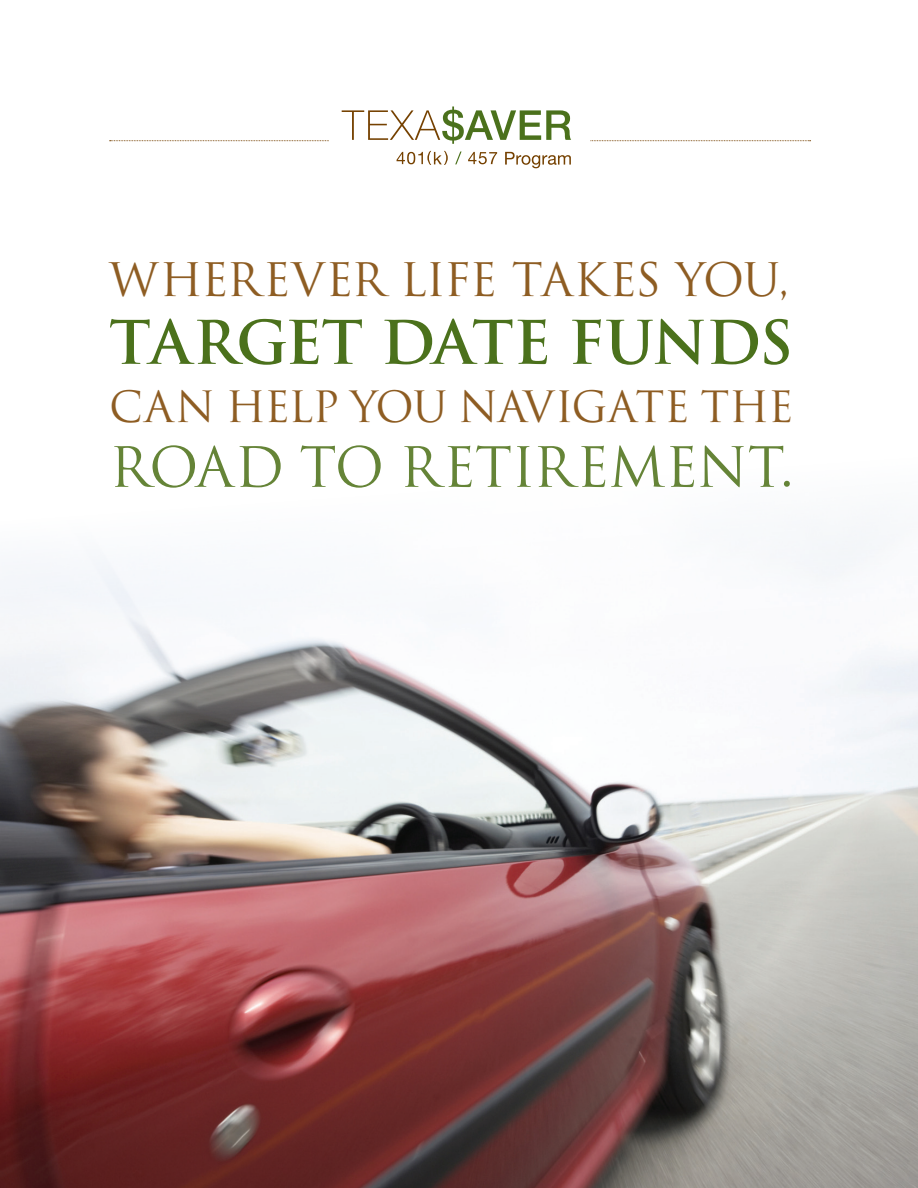
<style>
.page{position:relative;width:918px;height:1188px;background:#fff}
.page>*{position:absolute;margin:0;border:0;box-sizing:border-box;transform-origin:0 0}
.t1{font:700 58.5px "Trajan Pro";letter-spacing:-.02em;color:#4b711c}
.t2{font:54px "Trajan Pro";letter-spacing:-.015em;color:#658437}
.t3{font:45px "Trajan Pro";letter-spacing:-.025em;color:#8e5d23}
.t4{font:42px "Trajan Pro";letter-spacing:-.025em;color:#8e5d23}
</style>
<div class="page">
<img style="left:0;top:527px;width:918px;height:661px">
<svg style="left:110px;top:107px;width:701px;height:37px"></svg>
<svg style="left:455px;top:152px;width:7px;height:12px"></svg>
<svg style="left:468px;top:152px;width:29px;height:12px"></svg>
<svg style="left:505px;top:152px;width:66px;height:16px"></svg>
<svg style="left:397px;top:151px;width:51px;height:14px"></svg>
<p class="t3" style="left:109px;top:251px;width:682px">WHEREVER LIFE TAKES YOU,</p>
<p class="t1" style="left:109px;top:306px;width:685px">TARGET DATE FUNDS</p>
<p class="t4" style="left:109px;top:380px;width:686px">CAN HELP YOU NAVIGATE THE</p>
<p class="t2" style="left:109px;top:433px;width:686px">ROAD TO RETIREMENT.</p>
</div>
